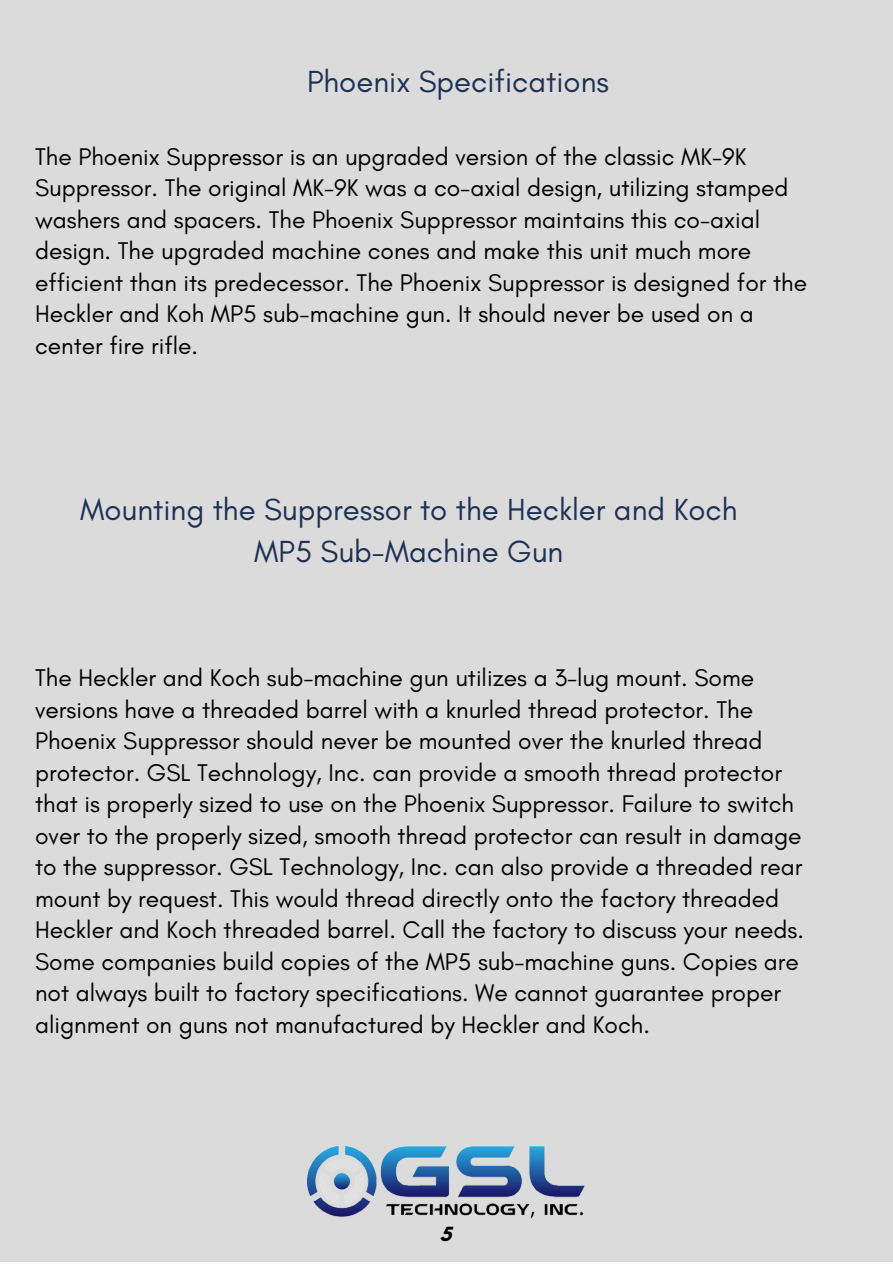
<style>
.page{position:relative;width:893px;height:1264px;background:#fff}
.page>*{position:absolute;margin:0;border:0;box-sizing:border-box;transform-origin:0 0}
.t1{font:31.05px/42.8px "Glacial Indifference";color:#1e3256;text-align:center}
.t2{font:24.6px/31.5px "Glacial Indifference";color:#000}
.t3{font:700 21px "Glacial Indifference";color:#000}
</style>
<div class="page">
<div style="left:0;top:0;width:892px;height:1261px;background:#dbdbdb"></div>
<img style="left:307px;top:1146px;width:278px;height:73px">
<p class="t1" style="left:307px;top:59px;width:303px">Phoenix Specifications</p>
<p class="t2" style="left:35px;top:140px;width:773px">The Phoenix Suppressor is an upgraded version of the classic MK-9K Suppressor. The original MK-9K was a co-axial design, utilizing stamped washers and spacers. The Phoenix Suppressor maintains this co-axial design. The upgraded machine cones and make this unit much more efficient than its predecessor. The Phoenix Suppressor is designed for the Heckler and Koh MP5 sub-machine gun. It should never be used on a center fire rifle.</p>
<p class="t1" style="left:80px;top:487px;width:659px">Mounting the Suppressor to the Heckler and Koch<br>MP5 Sub-Machine Gun</p>
<p class="t2" style="left:35px;top:662px;width:770px">The Heckler and Koch sub-machine gun utilizes a 3-lug mount. Some versions have a threaded barrel with a knurled thread protector. The Phoenix Suppressor should never be mounted over the knurled thread protector. GSL Technology, Inc. can provide a smooth thread protector that is properly sized to use on the Phoenix Suppressor. Failure to switch over to the properly sized, smooth thread protector can result in damage to the suppressor. GSL Technology, Inc. can also provide a threaded rear mount by request. This would thread directly onto the factory threaded Heckler and Koch threaded barrel. Call the factory to discuss your needs.<br>Some companies build copies of the MP5 sub-machine guns. Copies are not always built to factory specifications. We cannot guarantee proper alignment on guns not manufactured by Heckler and Koch.</p>
<p class="t3" style="left:440px;top:1220px;width:13px">5</p>
</div>
